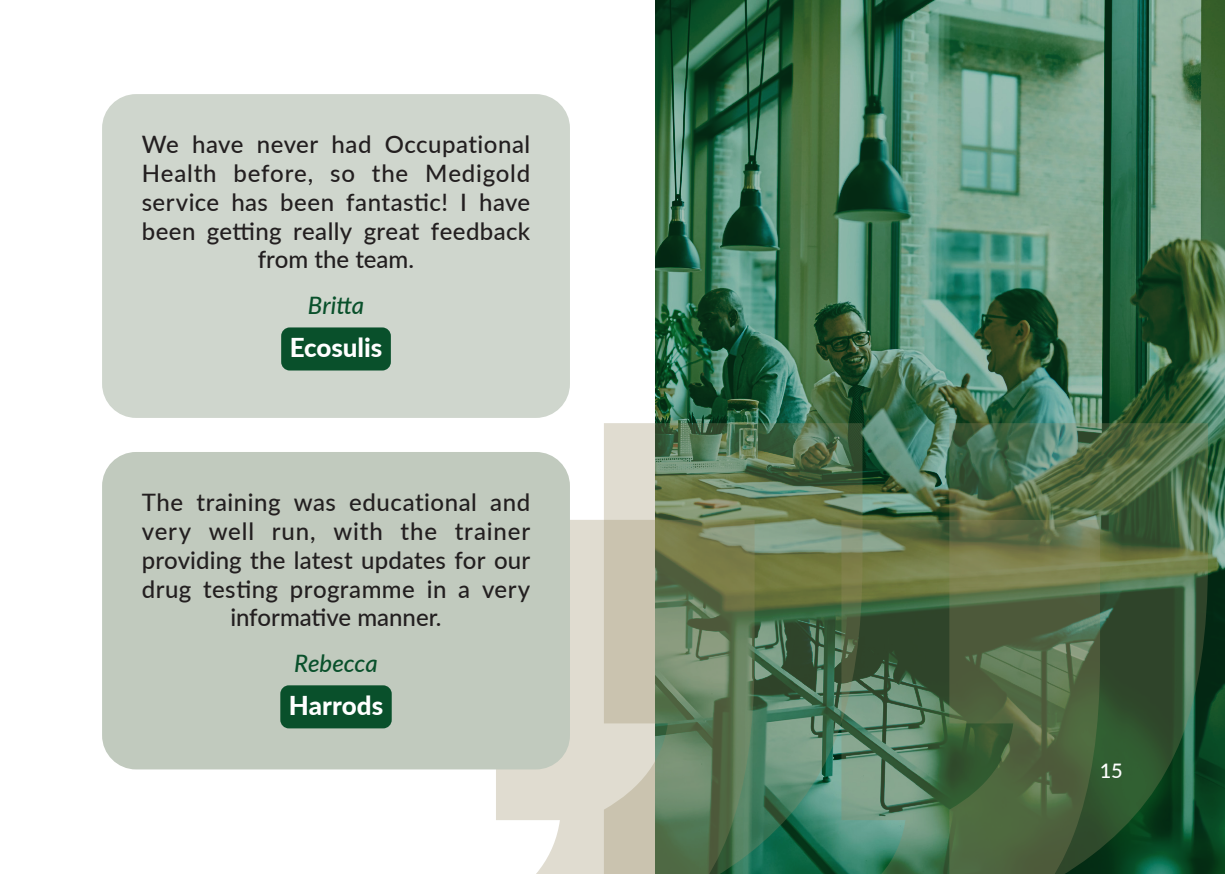
<style>
.page{position:relative;width:1225px;height:874px;background:#fff}
.page>*{position:absolute;margin:0;border:0;box-sizing:border-box;transform-origin:0 0}
.Testimonial_Name_2{font:800 26px "Lato";color:#fff}
.Testimonial{font:500 24px/28.8px "Lato";letter-spacing:.02em;color:#231f20;text-align:center}
.Testimonial_Name_1{font:italic 500 24px "Lato";color:#09502b}
.t1{font:500 20px "Lato";color:#fff}
</style>
<div class="page">
<img style="left:655px;top:0;width:570px;height:873px">
<div style="left:102px;top:94px;width:468px;height:323px;background:#cfd6cd;border-radius:34px"></div>
<div style="left:281px;top:327px;width:110px;height:43px;background:#09502b;border-radius:9px"></div>
<svg style="left:496px;top:519px;width:108px;height:354px;background:#e4e1d6"></svg>
<svg style="left:862px;top:519px;width:87px;height:354px;background:#557554"></svg>
<svg style="left:604px;top:423px;width:258px;height:450px;background:#748b6d"></svg>
<svg style="left:949px;top:423px;width:259px;height:450px;background:#47633f"></svg>
<div style="left:102px;top:452px;width:468px;height:317px;background:#c1cabe;border-radius:34px"></div>
<div style="left:280px;top:685px;width:112px;height:43px;background:#09502b;border-radius:9px"></div>
<p class="Testimonial" style="left:142px;top:129px;width:390px">We have never had Occupational<br>Health before, so the Medigold service has been fantastic! I have been getting really great feedback from the team.</p>
<p class="Testimonial_Name_1" style="left:308px;top:288px;width:58px">Britta</p>
<p class="Testimonial_Name_2" style="left:290px;top:328px;width:94px">Ecosulis</p>
<p class="Testimonial" style="left:142px;top:486px;width:390px">The training was educational and very well run, with the trainer providing the latest updates for our drug testing programme in a very informative manner.</p>
<p class="Testimonial_Name_1" style="left:294px;top:646px;width:85px">Rebecca</p>
<p class="Testimonial_Name_2" style="left:289px;top:685px;width:96px">Harrods</p>
<p class="t1" style="left:1099px;top:755px;width:25px">15</p>
</div>
